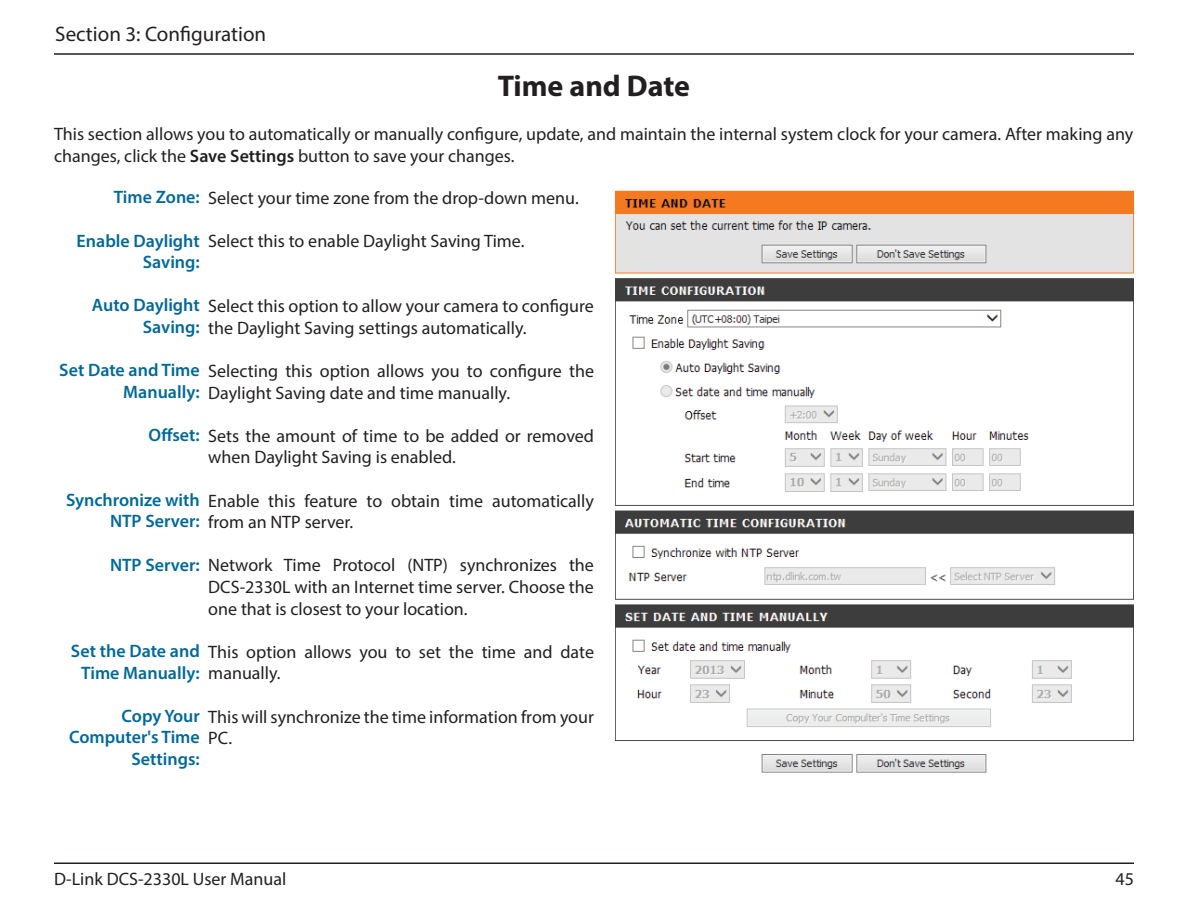
<style>
.page{position:relative;width:1188px;height:918px;background:#fff}
.page>*{position:absolute;margin:0;border:0;box-sizing:border-box;transform-origin:0 0}
.t1{font:700 30px "Myriad Pro";color:#231f20}
.t2{font:21px "Myriad Pro";color:#231f20}
.t3{font:18px/21.6px "Myriad Pro";color:#231f20}
.t4{font:600 18px/21.6px "Myriad Pro";color:#00699b;text-align:right}
.s1{font-weight:600}
</style>
<div class="page">
<hr style="left:54px;top:53px;width:1080px;height:2px;background:#231f20">
<hr style="left:54px;top:862px;width:1080px;height:2px;background:#231f20">
<img style="left:615px;top:191px;width:519px;height:582px">
<p class="t2" style="left:55px;top:21px;width:213px">Section 3: Configuration</p>
<h1 class="t1" style="left:498px;top:66px;width:194px">Time and Date</h1>
<p class="t3" style="left:54px;top:123px;width:1081px">This section allows you to automatically or manually configure, update, and maintain the internal system clock for your camera. After making any changes, click the <span class="s1">Save Settings</span> button to save your changes.</p>
<p class="t4" style="left:114px;top:186px;width:87px">Time Zone:</p>
<p class="t4" style="left:77px;top:229px;width:125px">Enable Daylight<br>Saving:</p>
<p class="t4" style="left:92px;top:294px;width:109px">Auto Daylight<br>Saving:</p>
<p class="t4" style="left:59px;top:359px;width:142px">Set Date and Time<br>Manually:</p>
<p class="t4" style="left:149px;top:424px;width:53px">Offset:</p>
<p class="t3" style="left:208px;top:187px;width:372px">Select your time zone from the drop-down menu.</p>
<p class="t3" style="left:208px;top:230px;width:318px">Select this to enable Daylight Saving Time.</p>
<p class="t3" style="left:208px;top:295px;width:387px">Select this option to allow your camera to configure the Daylight Saving settings automatically.</p>
<p class="t3" style="left:208px;top:360px;width:387px">Selecting this option allows you to configure the<br>Daylight Saving date and time manually.</p>
<p class="t3" style="left:208px;top:425px;width:387px">Sets the amount of time to be added or removed when Daylight Saving is enabled.</p>
<p class="t3" style="left:208px;top:489px;width:387px">Enable this feature to obtain time automatically from an NTP server.</p>
<p class="t3" style="left:208px;top:554px;width:387px;text-align:justify">Network Time Protocol (NTP) synchronizes the DCS-2330L with an Internet time server. Choose the one that is closest to your location.</p>
<p class="t3" style="left:208px;top:641px;width:387px">This option allows you to set the time and date manually.</p>
<p class="t3" style="left:208px;top:705px;width:387px">This will synchronize the time information from your<br>PC.</p>
<p class="t4" style="left:66px;top:489px;width:135px">Synchronize with<br>NTP Server:</p>
<p class="t4" style="left:110px;top:553px;width:91px">NTP Server:</p>
<p class="t4" style="left:71px;top:640px;width:130px;text-align:center">Set the Date and<br>Time Manually:</p>
<p class="t4" style="left:69px;top:705px;width:132px">Copy Your<br>Computer's Time<br>Settings:</p>
<p class="t3" style="left:54px;top:868px;width:234px">D-Link DCS-2330L User Manual</p>
<p class="t3" style="left:1116px;top:868px;width:20px">45</p>
</div>
